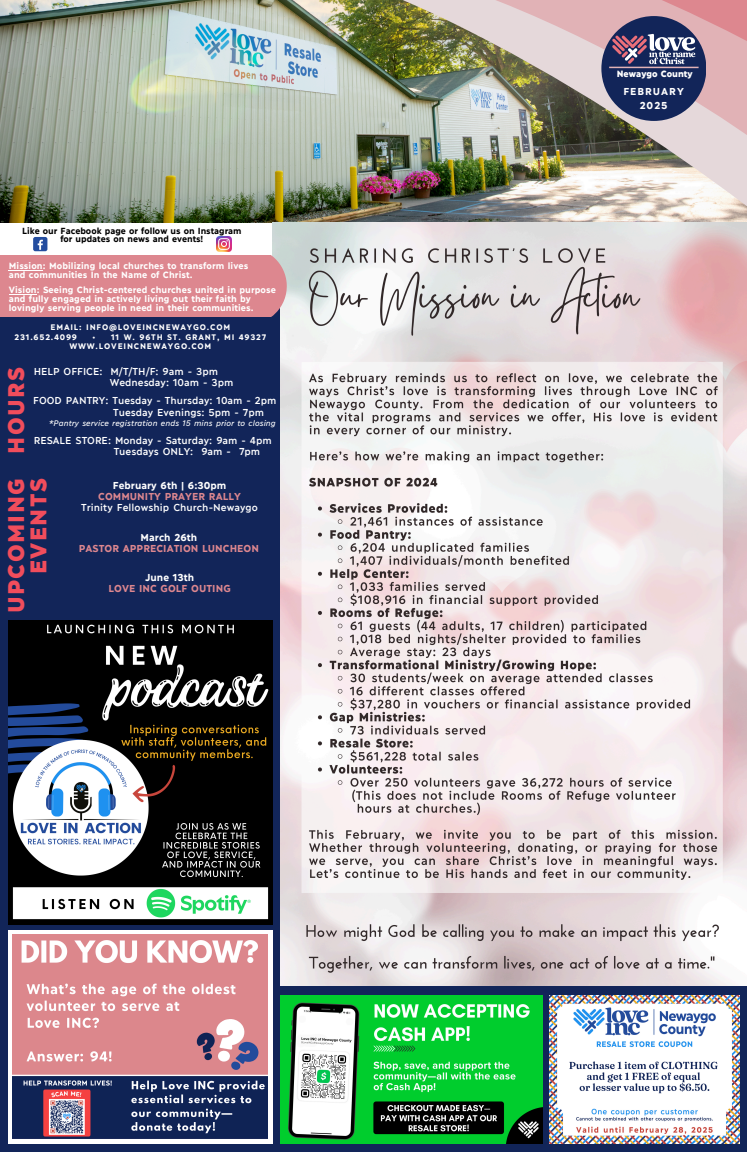
<style>
.page{position:relative;width:747px;height:1152px;background:#fff}
.page>*{position:absolute;margin:0;border:0;box-sizing:border-box;transform-origin:0 0}
.t1{font:900 22.6px/22.5px "Ilisarniq";letter-spacing:.06em;color:#f14d5c;text-align:right}
.t2{font:600 10px/11.2px "Ilisarniq";color:#fff}
.t3{font:700 10px/11.2px "Ilisarniq";letter-spacing:.005em;color:#dd878f;text-align:center}
.t4{font:700 10px/13.7px "Ilisarniq";letter-spacing:.1em;color:#fff;text-align:center}
.t5{font:700 9px/9px "Ilisarniq";letter-spacing:.01em;color:#fff}
.t6{font:900 9px "Ilisarniq";color:#fff}
.t7{font:700 8.8px/8.4px "Ilisarniq";color:#000;text-align:center}
.t8{font:700 8px/9.3px "Ilisarniq";letter-spacing:.1em;color:#fff}
.t9{font:italic 8px "Ilisarniq";color:#fff}
.s1{font-weight:700}
.s2{font-weight:700;color:#dd878f}
.s3{color:#fff}
</style>
<div class="page">
<img style="left:0;top:112px;width:747px;height:117px">
<img style="left:0;top:0;width:747px;height:112px">
<img style="left:273px;top:223px;width:474px;height:763px">
<div style="left:0;top:986px;width:747px;height:166px;background:#122559"></div>
<div style="left:601px;top:16px;width:105px;height:105px;background:#122559;border-radius:50%"></div>
<hr style="left:609px;top:67px;width:90px;height:1px;background:#e1b2b6">
<svg style="left:612px;top:34px;width:83px;height:30px"></svg>
<div style="left:33px;top:237px;width:14px;height:14px;background:#244d9f;border-radius:2px"></div>
<img style="left:217px;top:237px;width:14px;height:3px">
<div style="left:0;top:305px;width:280px;height:847px;background:#122559"></div>
<img style="left:550px;top:995px;width:189px;height:149px">
<div style="left:8px;top:930px;width:265px;height:214px;background:#fff"></div>
<img style="left:13px;top:935px;width:255px;height:204px">
<div style="left:0;top:255px;width:165px;height:62px;background:#dd878f"></div>
<img style="left:280px;top:995px;width:263px;height:149px">
<img style="left:8px;top:621px;width:265px;height:303px">
<svg style="left:9px;top:240px;width:277px;height:77px"></svg>
<p class="t7" style="left:22px;top:225px;width:221px">Like our Facebook page or follow us on Instagram for updates on news and events!</p>
<p class="t5" style="left:9px;top:260px;width:241px">Mission: Mobilizing local churches to transform lives and communities In the Name of Christ.</p>
<h3 class="t5" style="left:9px;top:284px;width:269px">Vision: Seeing Christ-centered churches united in purpose and fully engaged in actively living out their faith by lovingly serving people in need in their communities.</h3>
<p class="t8" style="left:15px;top:322px;width:217px;text-indent:36px">EMAIL: INFO@LOVEINCNEWAYGO.COM<br>231.652.4099</p>
<p class="t8" style="left:69px;top:331px;width:198px;text-indent:23px">• 11 W. 96TH ST. GRANT, MI 49327<br>WWW.LOVEINCNEWAYGO.COM</p>
<h2 class="t1" style="left:3px;top:454px;width:88px;rotate:-90deg">HOURS</h2>
<h4 class="t2" style="left:110px;top:365px;width:125px;line-height:10.5px;text-indent:-76px">HELP OFFICE: M/T/TH/F: 9am - 3pm<br>Wednesday: 10am - 3pm</h4>
<p class="t2" style="left:33px;top:394px;width:245px">FOOD PANTRY: Tuesday - Thursday: 10am - 2pm</p>
<p class="t2" style="left:113px;top:405px;width:152px">Tuesday Evenings: 5pm - 7pm</p>
<p class="t9" style="left:49px;top:417px;width:228px">*Pantry service registration ends 15 mins prior to closing</p>
<p class="t2" style="left:114px;top:434px;width:159px;text-indent:-80px">RESALE STORE: Monday - Saturday: 9am - 4pm<br>Tuesdays ONLY: 9am - 7pm</p>
<h4 class="t1" style="left:3px;top:613px;width:136px;rotate:-90deg">UPCOMING<br>EVENTS</h4>
<h1 class="t2" style="left:81px;top:479px;width:178px;text-align:center"><span class="s1">February 6th | 6:30pm<br></span><span class="s2">COMMUNITY PRAYER RALLY<br></span>Trinity Fellowship Church-Newaygo</h1>
<h4 class="t3" style="left:79px;top:530px;width:182px"><span class="s3">March 26th<br></span>PASTOR APPRECIATION LUNCHEON</h4>
<h5 class="t3" style="left:108px;top:571px;width:124px"><span class="s3">June 13th<br></span>LOVE INC GOLF OUTING</h5>
<p class="t6" style="left:617px;top:67px;width:77px">Newaygo County</p>
<p class="t4" style="left:623px;top:84px;width:62px">FEBRUARY<br>2025</p>
</div>
